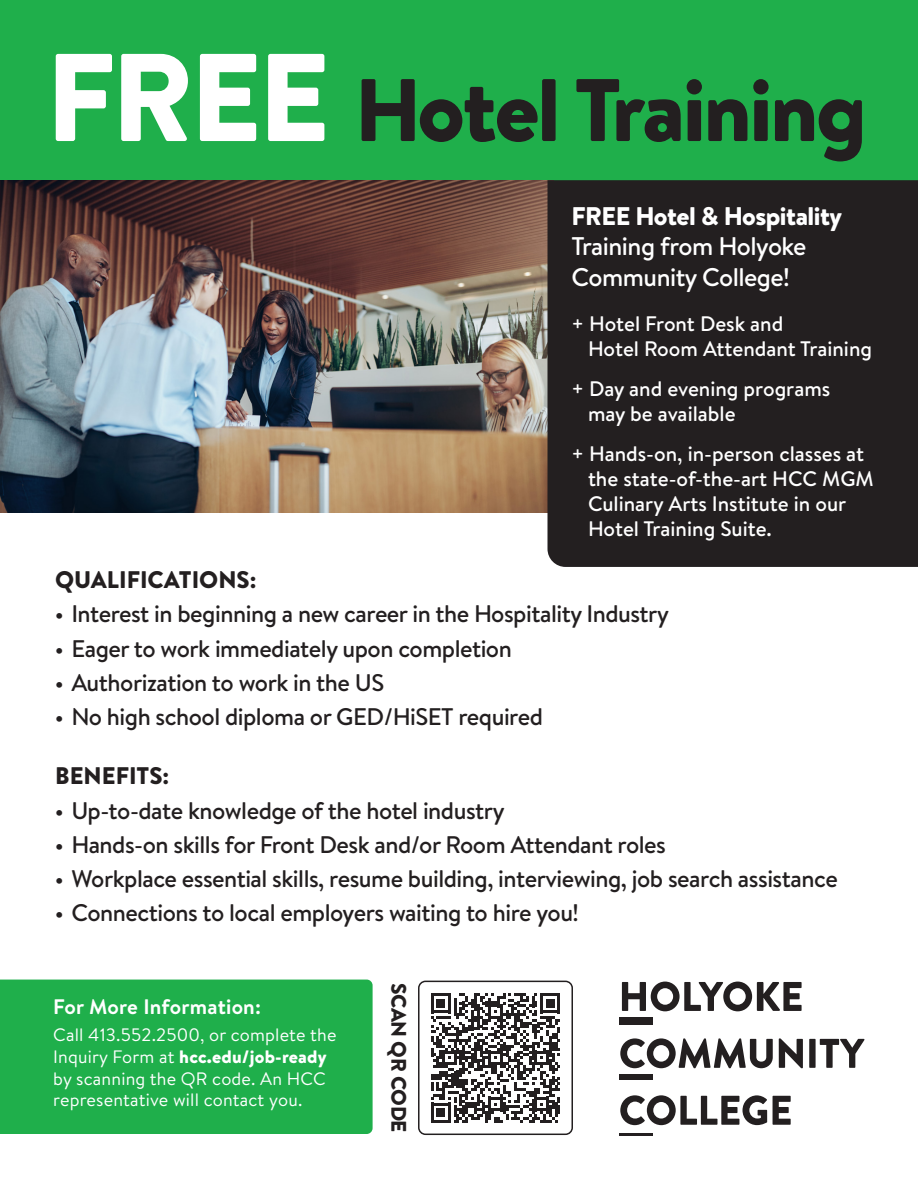
<style>
.page{position:relative;width:918px;height:1188px;background:#fff}
.page>*{position:absolute;margin:0;border:0;box-sizing:border-box;transform-origin:0 0}
.t1{font:900 88.5px "Brandon Text";letter-spacing:-.03em;color:#231f20}
.t2{font:900 25.5px/30.6px "Brandon Text";letter-spacing:-.02em;color:#fff}
.t3{font:500 25.5px "Brandon Text";letter-spacing:-.02em;color:#fff}
.t4{font:500 24px "Brandon Text";letter-spacing:-.02em;color:#231f20}
.t5{font:900 24px "Brandon Text";color:#231f20}
.t6{font:500 21px/25.2px "Brandon Text";color:#fff}
.t7{font:700 21px "Brandon Text";letter-spacing:.01em;color:#fff}
.t8{font:900 21px "Brandon Text";letter-spacing:-.02em;color:#231f20}
.t9{font:18px "Brandon Text";letter-spacing:.01em;color:#fff}
.t10{font:900 18px "Brandon Text";letter-spacing:.01em;color:#fff}
.s1{font-size:124.5px;color:#fff}
.s2{font-weight:500}
.s3{font-weight:400}
</style>
<div class="page">
<div style="left:0;top:0;width:918px;height:181px;background:#1faf4b"></div>
<svg style="left:620px;top:1038px;width:153px;height:30px"></svg>
<svg style="left:779px;top:1038px;width:24px;height:30px"></svg>
<div style="left:809px;top:1039px;width:7px;height:29px;background:#231f20"></div>
<svg style="left:820px;top:1039px;width:45px;height:29px"></svg>
<svg style="left:622px;top:982px;width:180px;height:29px"></svg>
<svg style="left:620px;top:1095px;width:147px;height:30px"></svg>
<svg style="left:773px;top:1096px;width:18px;height:29px"></svg>
<div style="left:619px;top:1017px;width:34px;height:7px;background:#231f20"></div>
<div style="left:619px;top:1075px;width:34px;height:5px;background:#231f20"></div>
<hr style="left:619px;top:1133px;width:34px;height:3px;background:#231f20">
<img style="left:0;top:180px;width:548px;height:333px">
<div style="left:548px;top:180px;width:370px;height:387px;background:#231f20"></div>
<div style="left:0;top:980px;width:373px;height:154px;background:#1faf4b"></div>
<svg style="left:431px;top:993px;width:129px;height:130px"></svg>
<div style="left:418px;top:981px;width:155px;height:154px;border:2px solid #231f20;border-radius:7px"></div>
<p class="t1" style="left:46px;top:48px;width:822px"><span class="s1">FREE</span> Hotel Training</p>
<p class="t2" style="left:572px;top:200px;width:272px">FREE Hotel &amp; Hospitality<br><span class="s2">Training from Holyoke</span></p>
<p class="t3" style="left:572px;top:259px;width:220px">Community College!</p>
<p class="t6" style="left:572px;top:311px;width:213px">+ Hotel Front Desk and</p>
<p class="t6" style="left:588px;top:336px;width:286px">Hotel Room Attendant Training</p>
<p class="t6" style="left:572px;top:376px;width:260px">+ Day and evening programs</p>
<p class="t6" style="left:588px;top:401px;width:149px">may be available</p>
<p class="t6" style="left:588px;top:440px;width:287px;text-indent:-17px">+ Hands-on, in-person classes at the state-of-the-art HCC MGM<br>Culinary Arts Institute in our<br>Hotel Training Suite.</p>
<p class="t5" style="left:55px;top:563px;width:203px">QUALIFICATIONS:</p>
<p class="t4" style="left:55px;top:598px;width:616px">• Interest in beginning a new career in the Hospitality Industry</p>
<p class="t4" style="left:55px;top:632px;width:459px">• Eager to work immediately upon completion</p>
<p class="t4" style="left:55px;top:666px;width:331px">• Authorization to work in the US</p>
<p class="t4" style="left:55px;top:700px;width:490px">• No high school diploma or GED/HiSET required</p>
<p class="t5" style="left:55px;top:759px;width:116px">BENEFITS:</p>
<p class="t4" style="left:55px;top:794px;width:451px">• Up-to-date knowledge of the hotel industry</p>
<p class="t4" style="left:55px;top:828px;width:613px">• Hands-on skills for Front Desk and/or Room Attendant roles</p>
<p class="t4" style="left:55px;top:862px;width:784px">• Workplace essential skills, resume building, interviewing, job search assistance</p>
<p class="t4" style="left:55px;top:896px;width:526px">• Connections to local employers waiting to hire you!</p>
<p class="t7" style="left:53px;top:992px;width:209px">For More Information:</p>
<p class="t9" style="left:53px;top:1023px;width:285px">Call 413.552.2500, or complete the</p>
<p class="t10" style="left:53px;top:1044px;width:275px"><span class="s3">Inquiry Form at</span> hcc.edu/job-ready</p>
<p class="t9" style="left:53px;top:1066px;width:274px">by scanning the QR code. An HCC</p>
<p class="t9" style="left:53px;top:1088px;width:251px">representative will contact you.</p>
<p class="t8" style="left:414px;top:982px;width:152px;rotate:90deg">SCAN QR CODE</p>
</div>
